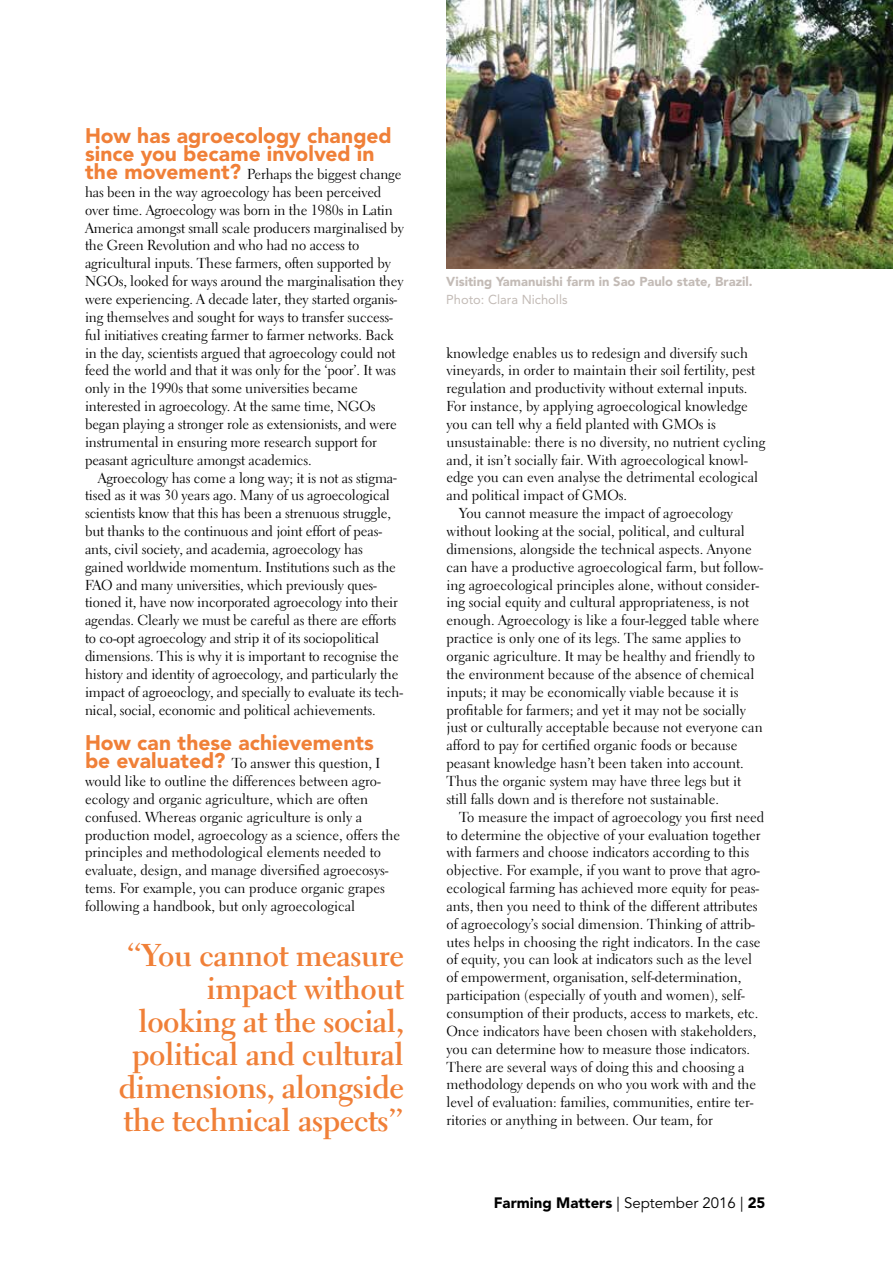
<style>
.page{position:relative;width:893px;height:1263px;background:#fff}
.page>*{position:absolute;margin:0;border:0;box-sizing:border-box;transform-origin:0 0}
.t1{font:700 31.5px/33px "Electra LT Std";letter-spacing:-.015em;color:#f08038;text-align:right}
.t2{font:900 21px/17.9px "Avenir LT Std";color:#f08038}
.t3{font:900 15px "Avenir LT Std";color:#000}
.t4{font:14.4px/17.9px "Electra LT Std";color:#000}
.t5{font:900 12.9px "Avenir LT Std";color:#c3bbb6}
.t6{font:12.9px "Avenir LT Std";color:#c3bbb6}
.s1{font-family:"Avenir LT Std";font-weight:900;font-size:21px;color:#f08038}
.s2{font-weight:400}
</style>
<div class="page">
<img style="left:446px;top:0;width:447px;height:268px">
<h2 class="t2" style="left:85px;top:127px;width:308px">How has agroecology changed since you became involved in</h2>
<p class="t4" style="left:85px;top:165px;width:320px"><span class="s1">the movement?</span> Perhaps the biggest change has been in the way agroecology has been perceived over time. Agroecology was born in the 1980s in Latin America amongst small scale producers marginalised by the Green Revolution and who had no access to agricultural inputs. These farmers, often supported by NGOs, looked for ways around the marginalisation they were experiencing. A decade later, they started organis&shy;ing themselves and sought for ways to transfer success&shy;ful initiatives creating farmer to farmer networks. Back in the day, scientists argued that agroecology could not feed the world and that it was only for the ‘poor’. It was only in the 1990s that some universities became interested in agroecology. At the same time, NGOs began playing a stronger role as extensionists, and were instrumental in ensuring more research support for peasant agriculture amongst academics.</p>
<p class="t4" style="left:85px;top:469px;width:319px;text-indent:13px">Agroecology has come a long way; it is not as stigma&shy;tised as it was 30 years ago. Many of us agroecological scientists know that this has been a strenuous struggle, but thanks to the continuous and joint effort of peas&shy;ants, civil society, and academia, agroecology has gained worldwide momentum. Institutions such as the FAO and many universities, which previously ques&shy;tioned it, have now incorporated agroecology into their agendas. Clearly we must be careful as there are efforts to co-opt agroecology and strip it of its sociopolitical dimensions. This is why it is important to recognise the history and identity of agroecology, and particularly the impact of agroeoclogy, and specially to evaluate its tech&shy;nical, social, economic and political achievements.</p>
<h2 class="t2" style="left:85px;top:734px;width:290px">How can these achievements</h2>
<p class="t4" style="left:85px;top:754px;width:316px"><span class="s1">be evaluated?</span> To answer this question, I would like to outline the differences between agro&shy;ecology and organic agriculture, which are often confused. Whereas organic agriculture is only a production model, agroecology as a science, offers the principles and methodological elements needed to evaluate, design, and manage diversified agroecosys&shy;tems. For example, you can produce organic grapes following a handbook, but only agroecological</p>
<h1 class="t1" style="left:119px;top:939px;width:287px">“You cannot measure impact without looking at the social, political and cultural dimensions, alongside the technical aspects”</h1>
<p class="t5" style="left:446px;top:274px;width:308px">Visiting Yamanuishi farm in Sao Paulo state, Brazil.</p>
<p class="t6" style="left:446px;top:292px;width:123px">Photo: Clara Nicholls</p>
<p class="t4" style="left:446px;top:344px;width:303px">knowledge enables us to redesign and diversify such</p>
<p class="t4" style="left:446px;top:361px;width:310px">vineyards, in order to maintain their soil fertility, pest</p>
<p class="t4" style="left:446px;top:379px;width:302px">regulation and productivity without external inputs.</p>
<p class="t4" style="left:446px;top:397px;width:303px">For instance, by applying agroecological knowledge</p>
<p class="t4" style="left:446px;top:415px;width:271px">you can tell why a field planted with GMOs is</p>
<p class="t4" style="left:446px;top:433px;width:320px">unsustainable: there is no diversity, no nutrient cycling</p>
<p class="t4" style="left:446px;top:451px;width:303px">and, it isn’t socially fair. With agroecological knowl-</p>
<p class="t4" style="left:446px;top:469px;width:313px">edge you can even analyse the detrimental ecological</p>
<p class="t4" style="left:446px;top:486px;width:182px">and political impact of GMOs.</p>
<p class="t4" style="left:459px;top:504px;width:275px">You cannot measure the impact of agroecology</p>
<p class="t4" style="left:446px;top:522px;width:300px">without looking at the social, political, and cultural</p>
<p class="t4" style="left:446px;top:540px;width:307px">dimensions, alongside the technical aspects. Anyone</p>
<p class="t4" style="left:446px;top:558px;width:318px">can have a productive agroecological farm, but follow-</p>
<p class="t4" style="left:446px;top:576px;width:314px">ing agroecological principles alone, without consider-</p>
<p class="t4" style="left:446px;top:594px;width:304px">ing social equity and cultural appropriateness, is not</p>
<p class="t4" style="left:446px;top:611px;width:314px">enough. Agroecology is like a four-legged table where</p>
<p class="t4" style="left:446px;top:629px;width:296px">practice is only one of its legs. The same applies to</p>
<p class="t4" style="left:446px;top:647px;width:310px">organic agriculture. It may be healthy and friendly to</p>
<p class="t4" style="left:446px;top:665px;width:309px">the environment because of the absence of chemical</p>
<p class="t4" style="left:446px;top:683px;width:294px">inputs; it may be economically viable because it is</p>
<p class="t4" style="left:446px;top:701px;width:301px">profitable for farmers; and yet it may not be socially</p>
<p class="t4" style="left:446px;top:719px;width:318px">just or culturally acceptable because not everyone can</p>
<p class="t4" style="left:446px;top:736px;width:292px">afford to pay for certified organic foods or because</p>
<p class="t4" style="left:446px;top:754px;width:299px">peasant knowledge hasn’t been taken into account.</p>
<p class="t4" style="left:446px;top:772px;width:296px">Thus the organic system may have three legs but it</p>
<p class="t4" style="left:446px;top:790px;width:274px">still falls down and is therefore not sustainable.</p>
<p class="t4" style="left:459px;top:808px;width:307px">To measure the impact of agroecology you first need</p>
<p class="t4" style="left:446px;top:826px;width:315px">to determine the objective of your evaluation together</p>
<p class="t4" style="left:446px;top:844px;width:304px">with farmers and choose indicators according to this</p>
<p class="t4" style="left:446px;top:861px;width:315px">objective. For example, if you want to prove that agro-</p>
<p class="t4" style="left:446px;top:879px;width:314px">ecological farming has achieved more equity for peas-</p>
<p class="t4" style="left:446px;top:897px;width:313px">ants, then you need to think of the different attributes</p>
<p class="t4" style="left:446px;top:915px;width:310px">of agroecology’s social dimension. Thinking of attrib-</p>
<p class="t4" style="left:446px;top:933px;width:315px">utes helps in choosing the right indicators. In the case</p>
<p class="t4" style="left:446px;top:951px;width:307px">of equity, you can look at indicators such as the level</p>
<p class="t4" style="left:446px;top:968px;width:296px">of empowerment, organisation, self-determination,</p>
<p class="t4" style="left:446px;top:986px;width:300px">participation (especially of youth and women), self-</p>
<p class="t4" style="left:446px;top:1004px;width:313px">consumption of their products, access to markets, etc.</p>
<p class="t4" style="left:446px;top:1022px;width:311px">Once indicators have been chosen with stakeholders,</p>
<p class="t4" style="left:446px;top:1040px;width:305px">you can determine how to measure those indicators.</p>
<p class="t4" style="left:446px;top:1058px;width:300px">There are several ways of doing this and choosing a</p>
<p class="t4" style="left:446px;top:1076px;width:311px">methodology depends on who you work with and the</p>
<p class="t4" style="left:446px;top:1093px;width:309px">level of evaluation: families, communities, entire ter-</p>
<p class="t4" style="left:446px;top:1111px;width:268px">ritories or anything in between. Our team, for</p>
<p class="t3" style="left:494px;top:1193px;width:273px">Farming Matters <span class="s2">| September 2016 |</span> 25</p>
</div>
